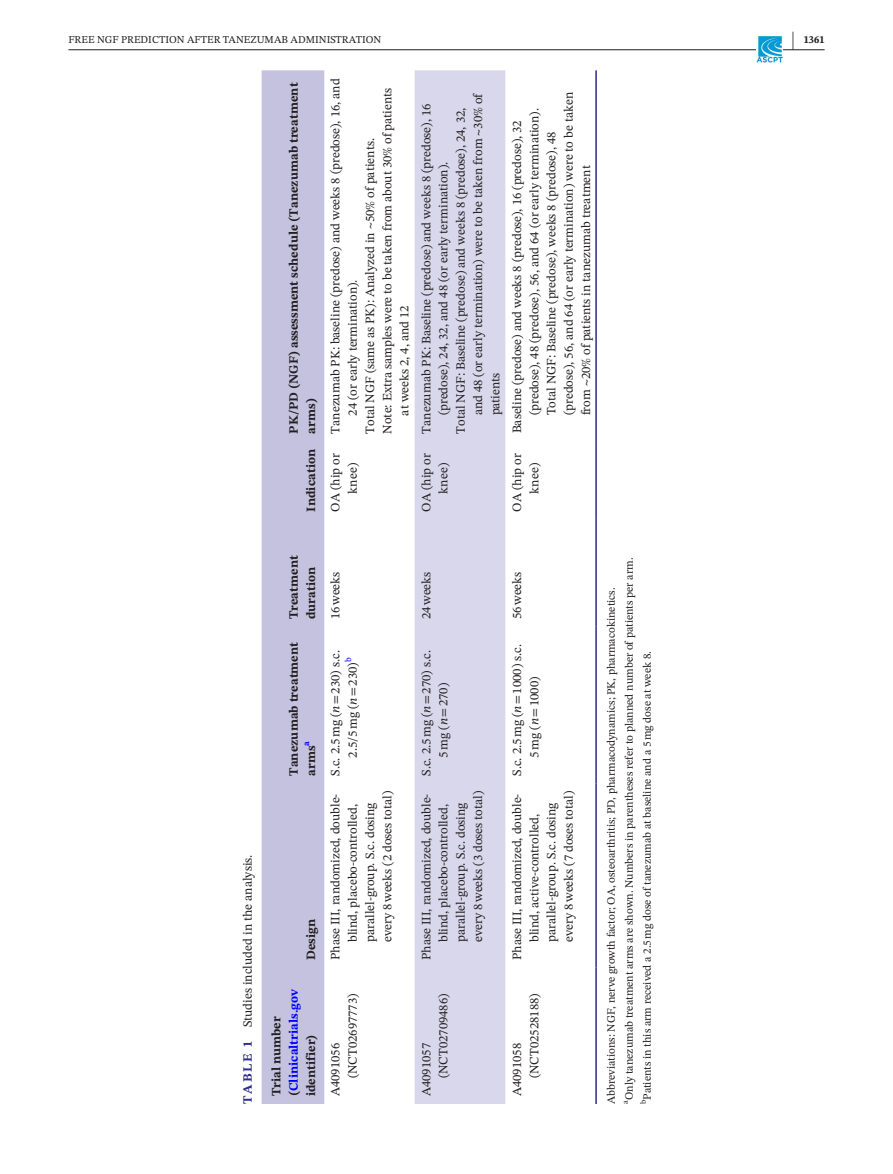
<style>
.page{position:relative;width:893px;height:1174px;background:#fff}
.page>*{position:absolute;margin:0;border:0;box-sizing:border-box;transform-origin:0 0}
.t1{font:700 21px "STIX Two Text";color:#231f20;scale:.42 1}
.t2{font:12.75px/17.2px "STIX Two Text";color:#231f20}
.t3{font:700 12.75px/17.2px "STIX Two Text";color:#231f20}
.t4{font:11.25px "STIX Two Text";color:#231f20}
.t5{font:10.5px "STIX Two Text";color:#231f20}
.t6{font:700 10.5px "STIX Two Text";color:#231f20}
.t7{font:700 8.85px "STIX Two Text";color:#00f}
.t8{font:8.85px "STIX Two Text";color:#00f}
.t9{font:7.8px "STIX Two Text";color:#231f20}
.s1{font-family:"STIX"}
.s2{font-weight:700;color:#2c2d8c}
.s3{color:#00f}
.s4{font-style:italic}
</style>
<div class="page">
<hr style="left:68px;top:49px;width:756px;height:1px;background:#231f20">
<img style="left:757px;top:37px;width:25px;height:25px">
<div style="left:262px;top:70px;width:62px;height:1034px;background:#c4c2df"></div>
<div style="left:415px;top:70px;width:90px;height:1034px;background:#d9d7eb"></div>
<hr style="left:595px;top:967px;width:2px;height:137px;background:#2c2d8c">
<hr style="left:595px;top:783px;width:2px;height:184px;background:#2c2d8c">
<hr style="left:595px;top:626px;width:2px;height:157px;background:#2c2d8c">
<hr style="left:595px;top:519px;width:2px;height:107px;background:#2c2d8c">
<hr style="left:595px;top:441px;width:2px;height:78px;background:#2c2d8c">
<hr style="left:595px;top:70px;width:2px;height:371px;background:#2c2d8c">
<h1 class="t1" style="left:792px;top:24px;width:8px">|</h1>
<p class="t5" style="left:68px;top:32px;width:314px">FREE NGF PREDICTION AFTER TANEZUMAB ADMINISTRATION</p>
<p class="t6" style="left:804px;top:32px;width:22px">1361</p>
<p class="t3" style="left:285px;top:433px;width:352px;rotate:-90deg">PK/PD (NGF) assessment schedule (Tanezumab treatment arms)</p>
<p class="t3" style="left:303px;top:511px;width:64px;rotate:-90deg">Indication</p>
<p class="t2" style="left:327px;top:433px;width:356px;rotate:-90deg">Tanezumab PK: baseline (predose) and weeks 8 (predose), 16, and</p>
<p class="t2" style="left:378px;top:433px;width:347px;rotate:-90deg">Note: Extra samples were to be taken from about 30% of patients</p>
<p class="t2" style="left:361px;top:433px;width:297px;rotate:-90deg">Total NGF (same as PK): Analyzed in <span class="s1">~</span>50% of patients.</p>
<p class="t2" style="left:344px;top:415px;width:137px;rotate:-90deg">24 (or early termination).</p>
<p class="t2" style="left:396px;top:415px;width:112px;rotate:-90deg">at weeks 2, 4, and 12</p>
<p class="t2" style="left:327px;top:493px;width:42px;text-indent:-18px;rotate:-90deg">OA (hip or knee)</p>
<p class="t2" style="left:469px;top:415px;width:324px;rotate:-90deg">and 48 (or early termination) were to be taken from <span class="s1">~</span>30% of</p>
<p class="t2" style="left:417px;top:433px;width:331px;rotate:-90deg">Tanezumab PK: Baseline (predose) and weeks 8 (predose), 16</p>
<p class="t2" style="left:452px;top:433px;width:327px;rotate:-90deg">Total NGF: Baseline (predose) and weeks 8 (predose), 24, 32,</p>
<p class="t2" style="left:435px;top:415px;width:255px;rotate:-90deg">(predose), 24, 32, and 48 (or early termination).</p>
<p class="t2" style="left:486px;top:415px;width:44px;rotate:-90deg">patients</p>
<p class="t2" style="left:417px;top:493px;width:42px;text-indent:-18px;rotate:-90deg">OA (hip or knee)</p>
<p class="t2" style="left:508px;top:415px;width:325px;text-indent:-18px;rotate:-90deg">Baseline (predose) and weeks 8 (predose), 16 (predose), 32 (predose), 48 (predose), 56, and 64 (or early termination).<br>Total NGF: Baseline (predose), weeks 8 (predose), 48 (predose), 56, and 64 (or early termination) were to be taken from <span class="s1">~</span>20% of patients in tanezumab treatment</p>
<p class="t2" style="left:508px;top:493px;width:42px;text-indent:-18px;rotate:-90deg">OA (hip or knee)</p>
<p class="t2" style="left:239px;top:1104px;width:251px;rotate:-90deg"><span class="s2">TABLE 1</span> Studies included in the analysis.</p>
<p class="t3" style="left:285px;top:619px;width:66px;rotate:-90deg">Treatment duration</p>
<p class="t3" style="left:285px;top:776px;width:135px;rotate:-90deg">Tanezumab treatment arms</p>
<p class="t7" style="left:300px;top:745px;width:6px;rotate:-90deg">a</p>
<p class="t3" style="left:303px;top:960px;width:43px;rotate:-90deg">Design</p>
<p class="t3" style="left:268px;top:1096px;width:109px;rotate:-90deg">Trial number (<span class="s3">Clinicaltrials.gov </span>identifier)</p>
<p class="t2" style="left:327px;top:619px;width:49px;rotate:-90deg">16weeks</p>
<p class="t2" style="left:327px;top:775px;width:127px;text-align:center;rotate:-90deg">S.c. 2.5mg (<span class="s4">n</span><span class="s1">=</span>230) s.c.<br>2.5/5mg (<span class="s4">n</span><span class="s1">=</span>230)</p>
<p class="t8" style="left:342px;top:662px;width:6px;rotate:-90deg">b</p>
<p class="t2" style="left:327px;top:942px;width:152px;text-indent:-18px;rotate:-90deg">Phase III, randomized, double&shy;blind, placebo-controlled, parallel-group. S.c. dosing every 8weeks (2 doses total)</p>
<p class="t2" style="left:327px;top:1078px;width:86px;text-indent:-18px;rotate:-90deg">A4091056 (NCT02697773)</p>
<p class="t2" style="left:417px;top:619px;width:49px;rotate:-90deg">24weeks</p>
<p class="t2" style="left:417px;top:757px;width:109px;text-indent:-18px;rotate:-90deg">S.c. 2.5mg (<span class="s4">n</span><span class="s1">=</span>270) s.c.<br>5mg (<span class="s4">n</span><span class="s1">=</span>270)</p>
<p class="t2" style="left:417px;top:942px;width:152px;text-indent:-18px;rotate:-90deg">Phase III, randomized, double&shy;blind, placebo-controlled, parallel-group. S.c. dosing every 8weeks (3 doses total)</p>
<p class="t2" style="left:417px;top:1078px;width:86px;text-indent:-18px;rotate:-90deg">A4091057 (NCT02709486)</p>
<p class="t2" style="left:508px;top:619px;width:49px;rotate:-90deg">56weeks</p>
<p class="t2" style="left:508px;top:757px;width:115px;text-indent:-18px;rotate:-90deg">S.c. 2.5mg (<span class="s4">n</span><span class="s1">=</span>1000) s.c.<br>5mg (<span class="s4">n</span><span class="s1">=</span>1000)</p>
<p class="t2" style="left:508px;top:942px;width:152px;text-indent:-18px;rotate:-90deg">Phase III, randomized, double&shy;blind, active-controlled, parallel-group. S.c. dosing every 8weeks (7 doses total)</p>
<p class="t2" style="left:508px;top:1078px;width:86px;text-indent:-18px;rotate:-90deg">A4091058 (NCT02528188)</p>
<p class="t4" style="left:621px;top:1100px;width:544px;rotate:-90deg">Only tanezumab treatment arms are shown. Numbers in parentheses refer to planned number of patients per arm.</p>
<p class="t4" style="left:603px;top:1104px;width:518px;rotate:-90deg">Abbreviations: NGF, nerve growth factor; OA, osteoarthritis; PD, pharmacodynamics; PK, pharmacokinetics.</p>
<p class="t4" style="left:639px;top:1099px;width:450px;rotate:-90deg">Patients in this arm received a 2.5mg dose of tanezumab at baseline and a 5mg dose at week 8.</p>
<p class="t9" style="left:638px;top:1104px;width:6px;rotate:-90deg">b</p>
<p class="t9" style="left:620px;top:1104px;width:5px;rotate:-90deg">a</p>
</div>
